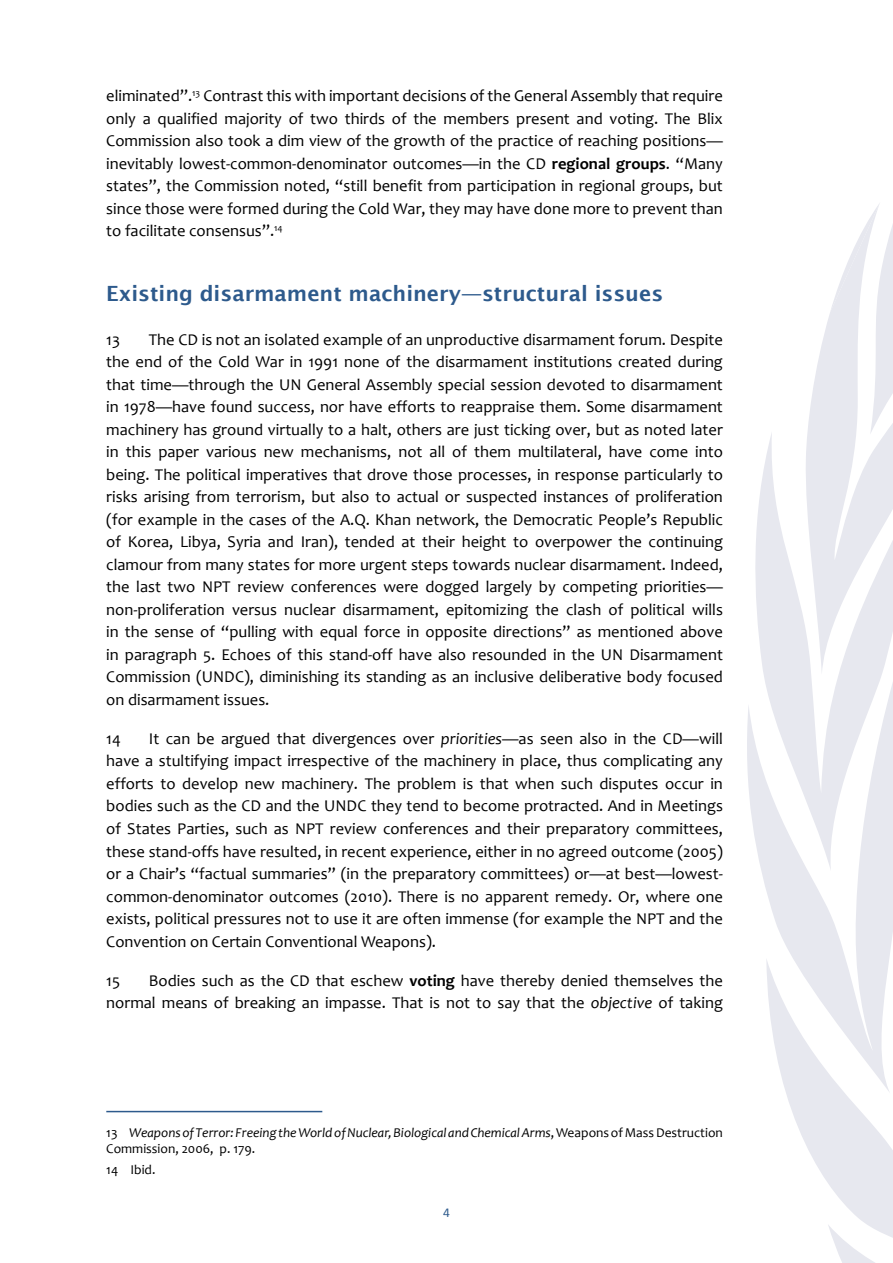
<style>
.page{position:relative;width:893px;height:1263px;background:#fff}
.page>*{position:absolute;margin:0;border:0;box-sizing:border-box;transform-origin:0 0}
.t1{font:600 21px "Lucida Sans";color:#2d5a8c}
.t2{font:16.5px/22.5px "Candara";color:#000;text-align:justify}
.t3{font:italic 13.5px/16.2px "Candara";color:#000}
.t4{font:13.5px "Candara";color:#000}
.t5{font:13.5px "Calibri";color:#2d5a8c}
.s1{font-weight:700}
.s2{font-style:italic}
.s3{font-style:normal}
</style>
<div class="page">
<svg style="left:786px;top:1093px;width:18px;height:47px"></svg>
<svg style="left:747px;top:706px;width:57px;height:387px"></svg>
<svg style="left:750px;top:433px;width:54px;height:438px;fill:#e7e8ef"></svg>
<svg style="left:804px;top:203px;width:89px;height:1060px"></svg>
<hr style="left:106px;top:1111px;width:216px;height:1px;background:#2d5a8c">
<p class="t2" style="left:106px;top:85px;width:618px">eliminated”.<sup>13</sup> Contrast this with important decisions of the General Assembly that require only a qualified majority of two thirds of the members present and voting. The Blix Commission also took a dim view of the growth of the practice of reaching positions— inevitably lowest-common-denominator outcomes—in the CD <span class="s1">regional groups</span>. “Many states”, the Commission noted, “still benefit from participation in regional groups, but since those were formed during the Cold War, they may have done more to prevent than to facilitate consensus”.<sup>14</sup></p>
<p class="t1" style="left:106px;top:282px;width:558px">Existing disarmament machinery—structural issues</p>
<p class="t2" style="left:106px;top:328px;width:15px">13</p>
<p class="t2" style="left:106px;top:328px;width:618px;text-indent:43px">The CD is not an isolated example of an unproductive disarmament forum. Despite the end of the Cold War in 1991 none of the disarmament institutions created during that time—through the UN General Assembly special session devoted to disarmament in 1978—have found success, nor have efforts to reappraise them. Some disarmament machinery has ground virtually to a halt, others are just ticking over, but as noted later in this paper various new mechanisms, not all of them multilateral, have come into being. The political imperatives that drove those processes, in response particularly to risks arising from terrorism, but also to actual or suspected instances of proliferation (for example in the cases of the A.Q. Khan network, the Democratic People’s Republic of Korea, Libya, Syria and Iran), tended at their height to overpower the continuing clamour from many states for more urgent steps towards nuclear disarmament. Indeed, the last two NPT review conferences were dogged largely by competing priorities— non-proliferation versus nuclear disarmament, epitomizing the clash of political wills in the sense of “pulling with equal force in opposite directions” as mentioned above in paragraph 5. Echoes of this stand-off have also resounded in the UN Disarmament Commission (UNDC), diminishing its standing as an inclusive deliberative body focused on disarmament issues.</p>
<p class="t2" style="left:106px;top:727px;width:16px">14</p>
<p class="t2" style="left:106px;top:727px;width:618px;text-indent:43px">It can be argued that divergences over <span class="s2">priorities</span>—as seen also in the CD—will have a stultifying impact irrespective of the machinery in place, thus complicating any efforts to develop new machinery. The problem is that when such disputes occur in bodies such as the CD and the UNDC they tend to become protracted. And in Meetings of States Parties, such as NPT review conferences and their preparatory committees, these stand-offs have resulted, in recent experience, either in no agreed outcome (2005) or a Chair’s “factual summaries” (in the preparatory committees) or—at best—lowest&shy;common-denominator outcomes (2010). There is no apparent remedy. Or, where one exists, political pressures not to use it are often immense (for example the NPT and the Convention on Certain Conventional Weapons).</p>
<p class="t2" style="left:106px;top:969px;width:15px">15</p>
<p class="t2" style="left:106px;top:969px;width:618px;text-align:right">Bodies such as the CD that eschew <span class="s1">voting</span> have thereby denied themselves the normal means of breaking an impasse. That is not to say that the <span class="s2">objective</span> of taking</p>
<p class="t3" style="left:106px;top:1124px;width:618px"><span class="s3">13</span> Weapons of Terror: Freeing the World of Nuclear, Biological and Chemical Arms<span class="s3">, Weapons of Mass Destruction<br>Commission, 2006, p. 179.</span></p>
<p class="t4" style="left:106px;top:1161px;width:51px">14 Ibid.</p>
<p class="t5" style="left:443px;top:1204px;width:8px">4</p>
</div>
